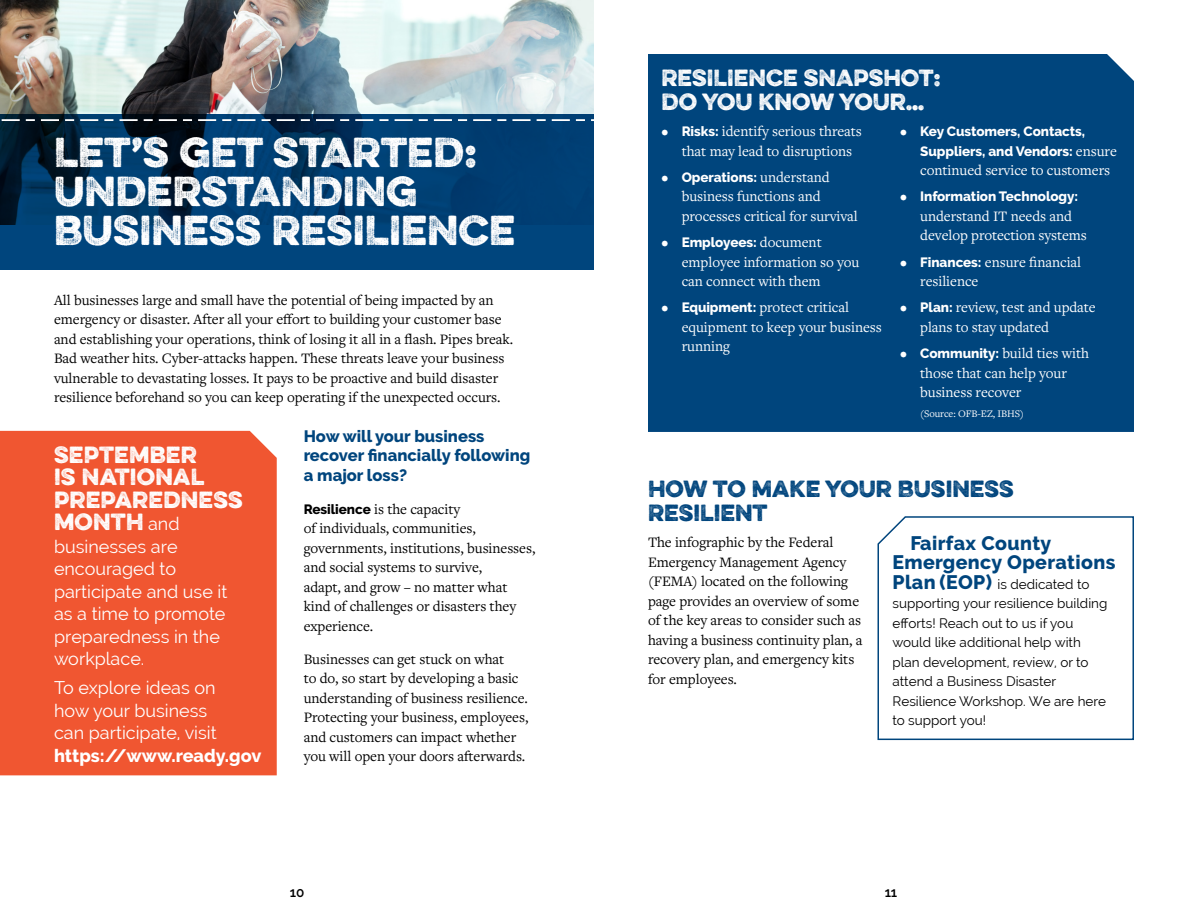
<style>
.page{position:relative;width:1188px;height:918px;background:#fff}
.page>*{position:absolute;margin:0;border:0;box-sizing:border-box;transform-origin:0 0}
.t1{font:37.5px/39px "Eveleth";color:#fff}
.t2{font:21px/22.5px "Eveleth";letter-spacing:.01em;color:#fff}
.t3{font:21px/24px "Eveleth";color:#00457d}
.Sidebar_Text{font:800 19.5px/19.5px "Raleway";letter-spacing:.02em;color:#00457d}
.t4{font:18px/22.5px "Raleway";color:#fff}
.t5{font:800 16.5px/19.5px "Raleway";color:#00457d}
.Body_Text{font:15px/19.5px "Freight Text Pro";letter-spacing:-.005em;color:#000}
.t6{font:15px/19.5px "Freight Text Pro";letter-spacing:-.005em;color:#fff}
.Sidebar_Text-2{font:13.5px/19.5px "Raleway";color:#000}
.t7{font:800 13.5px/19.5px "Raleway";letter-spacing:-.005em;color:#fff}
.t8{font:600 13.5px "Raleway";color:#000}
.Source{font:10.5px "Freight Text Pro";letter-spacing:-.005em;color:#fff}
.s1{font-family:"Raleway";font-weight:800;font-size:13.5px}
.s2{font-family:"Raleway";font-size:18px}
.s3{font-weight:800}
.s4{font-family:"Freight Text Pro";font-weight:400;font-size:15px}
.s5{font-weight:800;font-size:19.5px;color:#00457d}
</style>
<div class="page">
<img style="left:0;top:0;width:594px;height:115px">
<div style="left:0;top:431px;width:277px;height:344px;background:#f05631"></div>
<svg style="left:877px;top:516px;width:257px;height:225px"></svg>
<svg style="left:0;top:115px;width:594px;height:155px;background:#003a6a"></svg>
<svg style="left:0;top:119px;width:594px;height:2px"></svg>
<div style="left:648px;top:54px;width:486px;height:378px;background:#00457d"></div>
<h1 class="t1" style="left:54px;top:131px;width:463px">LET’S GET STARTED:<br>UNDERSTANDING<br>BUSINESS RESILIENCE</h1>
<p class="Body_Text" style="left:54px;top:289px;width:461px">All businesses large and small have the potential of being impacted by an emergency or disaster. After all your effort to building your customer base and establishing your operations, think of losing it all in a flash. Pipes break.<br>Bad weather hits. Cyber-attacks happen. These threats leave your business vulnerable to devastating losses. It pays to be proactive and build disaster resilience beforehand so you can keep operating if the unexpected occurs.</p>
<p class="t5" style="left:304px;top:426px;width:228px">How will your business recover financially following a major loss?</p>
<p class="Body_Text" style="left:304px;top:499px;width:233px"><span class="s1">Resilience</span> is the capacity<br>of individuals, communities, governments, institutions, businesses, and social systems to survive,<br>adapt, and grow – no matter what kind of challenges or disasters they experience.</p>
<p class="Body_Text" style="left:304px;top:649px;width:226px">Businesses can get stuck on what<br>to do, so start by developing a basic understanding of business resilience.<br>Protecting your business, employees, and customers can impact whether you will open your doors afterwards.</p>
<p class="t2" style="left:54px;top:443px;width:190px">SEPTEMBER<br>IS NATIONAL<br>PREPAREDNESS<br>MONTH <span class="s2">and</span></p>
<p class="t4" style="left:54px;top:535px;width:175px">businesses are encouraged to participate and use it as a time to promote preparedness in the workplace.</p>
<p class="t4" style="left:54px;top:677px;width:209px">To explore ideas on<br>how your business<br>can participate, visit <span class="s3">https://www.ready.gov</span></p>
<h2 class="t2" style="left:662px;top:65px;width:281px;line-height:24px">RESILIENCE SNAPSHOT:<br>DO YOU KNOW YOUR…</h2>
<p class="t6" style="left:682px;top:121px;width:182px;text-indent:-20px">• <span class="s1">Risks:</span> identify serious threats that may lead to disruptions</p>
<p class="t6" style="left:682px;top:167px;width:178px;text-indent:-20px">• <span class="s1">Operations:</span> understand business functions and processes critical for survival</p>
<p class="t7" style="left:662px;top:233px;width:162px"><span class="s4">•</span> Employees: <span class="s4">document</span></p>
<p class="t6" style="left:682px;top:251px;width:179px">employee information so you can connect with them</p>
<p class="t6" style="left:682px;top:297px;width:202px;text-indent:-20px">• <span class="s1">Equipment:</span> protect critical equipment to keep your business running</p>
<p class="t7" style="left:920px;top:122px;width:198px;text-indent:-20px"><span class="s4">•</span> Key Customers, Contacts,<br>Suppliers, and Vendors: <span class="s4">ensure</span></p>
<p class="t6" style="left:920px;top:160px;width:192px">continued service to customers</p>
<p class="t7" style="left:900px;top:187px;width:180px"><span class="s4">•</span> Information Technology:</p>
<p class="t6" style="left:920px;top:206px;width:168px">understand IT needs and develop protection systems</p>
<p class="t6" style="left:920px;top:251px;width:162px;text-indent:-20px">• <span class="s1">Finances:</span> ensure financial resilience</p>
<p class="t6" style="left:920px;top:297px;width:177px;text-indent:-20px">• <span class="s1">Plan:</span> review, test and update plans to stay updated</p>
<p class="t6" style="left:920px;top:343px;width:170px;text-indent:-20px">• <span class="s1">Community:</span> build ties with those that can help your business recover</p>
<p class="Source" style="left:920px;top:407px;width:105px">(Source: OFB-EZ, IBHS)</p>
<h2 class="t3" style="left:648px;top:476px;width:367px">HOW TO MAKE YOUR BUSINESS<br>RESILIENT</h2>
<p class="Body_Text" style="left:648px;top:532px;width:216px">The infographic by the Federal<br>Emergency Management Agency (FEMA) located on the following page provides an overview of some of the key areas to consider such as having a business continuity plan, a recovery plan, and emergency kits for employees.</p>
<p class="Sidebar_Text" style="left:892px;top:533px;width:224px;text-indent:18px">Fairfax County<br>Emergency Operations</p>
<p class="Sidebar_Text-2" style="left:892px;top:574px;width:216px"><span class="s5">Plan (EOP)</span> is dedicated to supporting your resilience building efforts! Reach out to us if you would like additional help with plan development, review, or to attend a Business Disaster<br>Resilience Workshop. We are here to support you!</p>
<p class="t8" style="left:290px;top:884px;width:16px">10</p>
<p class="t8" style="left:885px;top:884px;width:14px">11</p>
</div>
